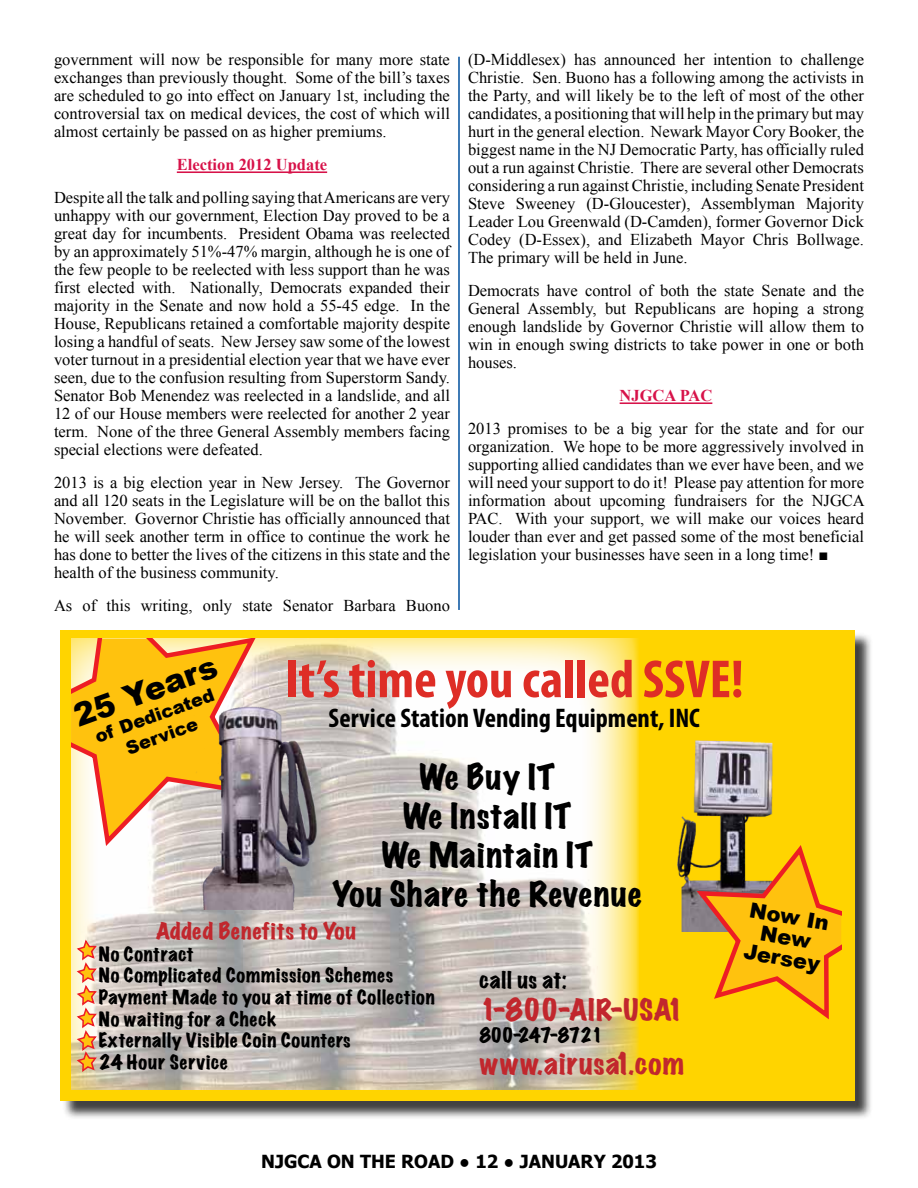
<style>
.page{position:relative;width:918px;height:1188px;background:#fff}
.page>*{position:absolute;margin:0;border:0;box-sizing:border-box;transform-origin:0 0}
.t1{font:700 condensed 54px "Myriad Pro";color:#de2d26}
.t2{font:expanded 31.5px/39px "Marker Felt";letter-spacing:.035em;color:#000;text-align:center}
.t3{font:900 31.5px "Arial";color:#000}
.t4{font:700 condensed 27px "Myriad Pro";color:#000}
.t5{font:expanded 27px "Marker Felt";letter-spacing:.045em;color:#c1272d}
.t6{font:expanded 27px "Marker Felt";letter-spacing:.025em;color:#c1272d}
.t7{font:expanded 21px "Marker Felt";letter-spacing:.025em;color:#c1272d}
.t8{font:900 21px/21px "Arial";color:#000;text-align:center}
.t9{font:expanded 21px "Marker Felt";letter-spacing:.04em;color:#000}
.t10{font:expanded 18px/21.6px "Marker Felt";letter-spacing:.035em;color:#000}
.t11{font:700 18px "Tahoma";color:#000}
.t12{font:900 18px/21.6px "Arial";color:#000;text-align:center}
.t13{font:expanded 18px "Marker Felt";letter-spacing:-.025em;color:#000}
.t14{font:16.5px/18px "Times New Roman";color:#000;text-align:justify}
.t15{font:700 16.5px "Times New Roman";color:#d71249}
</style>
<div class="page">
<hr style="left:177px;top:171px;width:150px;height:2px;background:#d71249">
<hr style="left:620px;top:402px;width:92px;height:2px;background:#d71249">
<div style="left:62px;top:632px;width:811px;height:488px;background:#000;opacity:.75"></div>
<div style="left:60px;top:630px;width:794px;height:471px;background:#ffd400"></div>
<svg style="left:71px;top:639px;width:770px;height:450px"></svg>
<svg style="left:71px;top:639px;width:189px;height:212px;background:#e7b85b"></svg>
<hr style="left:458px;top:57px;width:2px;height:553px;background:#00509e">
<p class="t14" style="left:54px;top:51px;width:397px">government will now be responsible for many more state exchanges than previously thought. Some of the bill’s taxes are scheduled to go into effect on January 1st, including the controversial tax on medical devices, the cost of which will almost certainly be passed on as higher premiums.</p>
<p class="t15" style="left:177px;top:154px;width:152px">Election 2012 Update</p>
<p class="t14" style="left:54px;top:189px;width:398px">Despite all the talk and polling saying that Americans are very unhappy with our government, Election Day proved to be a great day for incumbents. President Obama was reelected by an approximately 51%-47% margin, although he is one of the few people to be reelected with less support than he was first elected with. Nationally, Democrats expanded their majority in the Senate and now hold a 55-45 edge. In the House, Republicans retained a comfortable majority despite losing a handful of seats. New Jersey saw some of the lowest voter turnout in a presidential election year that we have ever seen, due to the confusion resulting from Superstorm Sandy.<br>Senator Bob Menendez was reelected in a landslide, and all 12 of our House members were reelected for another 2 year term. None of the three General Assembly members facing special elections were defeated.</p>
<p class="t14" style="left:54px;top:474px;width:398px">2013 is a big election year in New Jersey. The Governor and all 120 seats in the Legislature will be on the ballot this November. Governor Christie has officially announced that he will seek another term in office to continue the work he has done to better the lives of the citizens in this state and the health of the business community.</p>
<p class="t14" style="left:54px;top:597px;width:398px">As of this writing, only state Senator Barbara Buono</p>
<p class="t14" style="left:468px;top:51px;width:398px">(D-Middlesex) has announced her intention to challenge Christie. Sen. Buono has a following among the activists in the Party, and will likely be to the left of most of the other candidates, a positioning that will help in the primary but may hurt in the general election. Newark Mayor Cory Booker, the biggest name in the NJ Democratic Party, has officially ruled out a run against Christie. There are several other Democrats considering a run against Christie, including Senate President Steve Sweeney (D-Gloucester), Assemblyman Majority Leader Lou Greenwald (D-Camden), former Governor Dick Codey (D-Essex), and Elizabeth Mayor Chris Bollwage.<br>The primary will be held in June.</p>
<p class="t14" style="left:468px;top:282px;width:398px">Democrats have control of both the state Senate and the General Assembly, but Republicans are hoping a strong enough landslide by Governor Christie will allow them to win in enough swing districts to take power in one or both houses.</p>
<p class="t15" style="left:620px;top:385px;width:94px">NJGCA PAC</p>
<p class="t14" style="left:468px;top:420px;width:398px">2013 promises to be a big year for the state and for our organization. We hope to be more aggressively involved in supporting allied candidates than we ever have been, and we will need your support to do it! Please pay attention for more information about upcoming fundraisers for the NJGCA PAC. With your support, we will make our voices heard louder than ever and get passed some of the most beneficial legislation your businesses have seen in a long time! ■</p>
<h2 class="t3" style="left:67px;top:695px;width:152px;rotate:-20deg">25 Years</h2>
<p class="t12" style="left:92px;top:726px;width:127px;rotate:-20deg">of Dedicated<br>Service</p>
<h1 class="t1" style="left:285px;top:645px;width:460px">It’s time you called SSVE!</h1>
<h3 class="t4" style="left:329px;top:701px;width:373px">Service Station Vending Equipment, INC</h3>
<h2 class="t2" style="left:333px;top:756px;width:311px">We Buy IT<br>We Install IT<br>We Maintain IT<br>You Share the Revenue</h2>
<p class="t7" style="left:156px;top:916px;width:201px">Added Benefits to You</p>
<p class="t10" style="left:99px;top:943px;width:337px">No Contract<br>No Complicated Commission Schemes<br>Payment Made to you at time of Collection<br>No waiting for a Check<br>Externally Visible Coin Counters<br>24 Hour Service</p>
<p class="t9" style="left:479px;top:965px;width:89px">call us at:</p>
<h3 class="t6" style="left:479px;top:990px;width:206px">1-800-AIR-USA1</h3>
<p class="t13" style="left:479px;top:1022px;width:125px">800-247-8721</p>
<h3 class="t5" style="left:479px;top:1044px;width:206px">www.airusa1.com</h3>
<p class="t11" style="left:261px;top:1149px;width:397px">NJGCA ON THE ROAD ● 12 ● JANUARY 2013</p>
<p class="t8" style="left:752px;top:898px;width:82px;rotate:10deg">Now In<br>New<br>Jersey</p>
</div>
